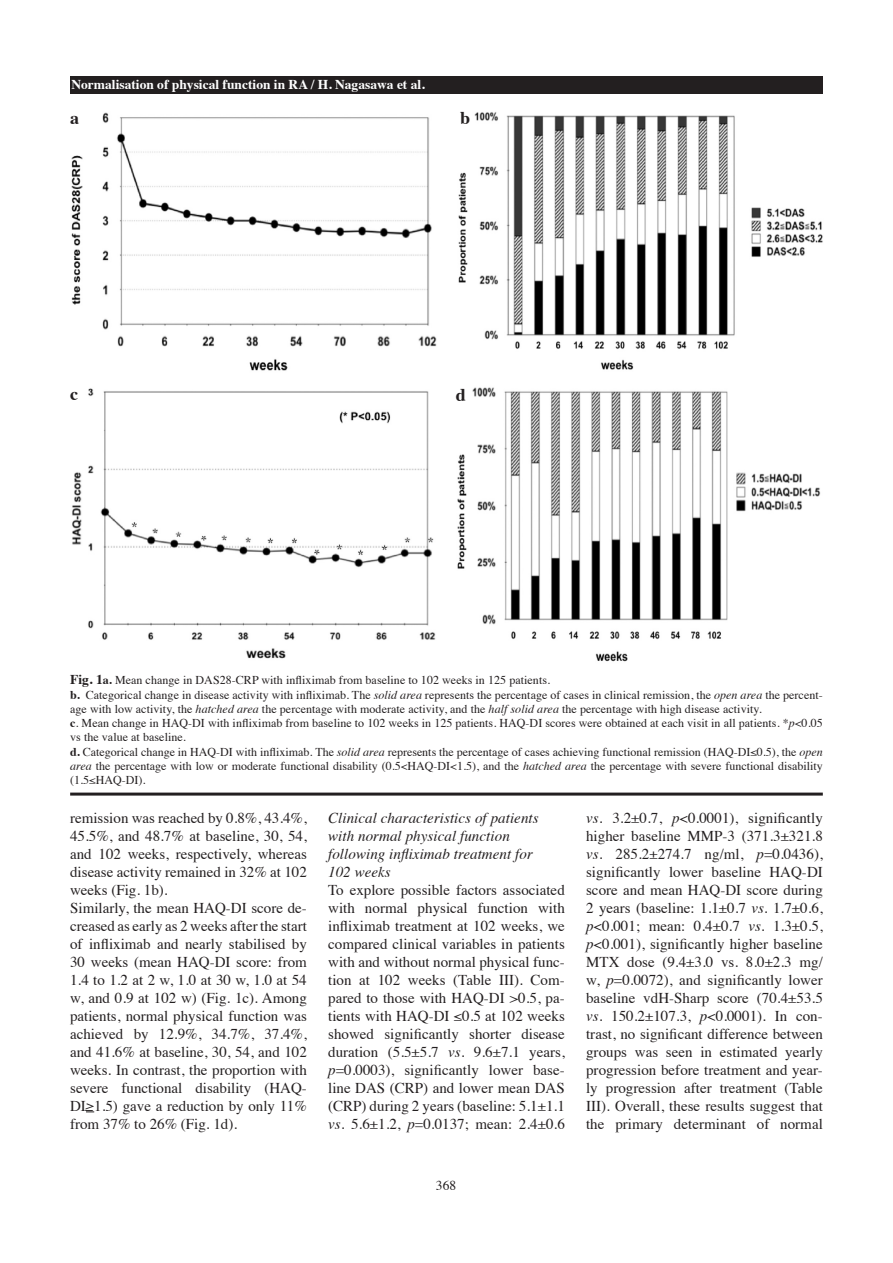
<style>
.page{position:relative;width:893px;height:1263px;background:#fff}
.page>*{position:absolute;margin:0;border:0;box-sizing:border-box;transform-origin:0 0}
.t1{font:700 18px "Times";color:#231f20}
.t2{font:15px/18px "Times";color:#231f20;text-align:justify}
.t3{font:italic 15px/18px "Times";letter-spacing:.005em;color:#231f20}
.t4{font:700 13.5px "Times";color:#fff}
.t5{font:13.5px "Times";color:#231f20}
.t6{font:12px/14.2px "Times";letter-spacing:.005em;color:#231f20}
.s1{font-weight:700;font-size:13.5px}
.s2{font-weight:700}
.s3{font-style:italic}
</style>
<div class="page">
<div style="left:70px;top:77px;width:753px;height:17px;background:#231f20"></div>
<img style="left:71px;top:112px;width:366px;height:259px">
<img style="left:458px;top:112px;width:365px;height:258px">
<img style="left:72px;top:388px;width:364px;height:271px">
<img style="left:457px;top:387px;width:364px;height:275px">
<hr style="left:70px;top:792px;width:753px;height:3px;background:#231f20">
<p class="t4" style="left:71px;top:71px;width:355px">Normalisation of physical function in RA / H. Nagasawa et al.</p>
<p class="t1" style="left:70px;top:101px;width:10px">a</p>
<p class="t1" style="left:460px;top:101px;width:12px">b</p>
<p class="t1" style="left:70px;top:377px;width:9px">c</p>
<p class="t1" style="left:456px;top:378px;width:12px">d</p>
<p class="t6" style="left:70px;top:672px;width:754px"><span class="s1">Fig. 1</span><span class="s2">a.</span> Mean change in DAS28-CRP with infliximab from baseline to 102 weeks in 125 patients.<br><span class="s2">b.</span> Categorical change in disease activity with infliximab. The <span class="s3">solid area</span> represents the percentage of cases in clinical remission, the <span class="s3">open area</span> the percent&shy;age with low activity, the <span class="s3">hatched area</span> the percentage with moderate activity, and the <span class="s3">half solid area</span> the percentage with high disease activity.<br><span class="s2">c</span>. Mean change in HAQ-DI with infliximab from baseline to 102 weeks in 125 patients. HAQ-DI scores were obtained at each visit in all patients. *<span class="s3">p</span>&lt;0.05 vs the value at baseline.<br><span class="s2">d.</span> Categorical change in HAQ-DI with infliximab<span class="s3">.</span> The <span class="s3">solid area</span> represents the percentage of cases achieving functional remission (HAQ-DI≤0.5), the <span class="s3">open area</span> the percentage with low or moderate functional disability (0.5&lt;HAQ-DI&lt;1.5), and the <span class="s3">hatched area</span> the percentage with severe functional disability (1.5≤HAQ-DI).</p>
<p class="t2" style="left:70px;top:807px;width:238px;text-align:left">remission was reached by 0.8%, 43.4%, 45.5%, and 48.7% at baseline, 30, 54, and 102 weeks, respectively, whereas disease activity remained in 32% at 102 weeks (Fig. 1b).<br>Similarly, the mean HAQ-DI score de&shy;creased as early as 2 weeks after the start of infliximab and nearly stabilised by 30 weeks (mean HAQ-DI score: from 1.4 to 1.2 at 2 w, 1.0 at 30 w, 1.0 at 54 w, and 0.9 at 102 w) (Fig. 1c). Among patients, normal physical function was achieved by 12.9%, 34.7%, 37.4%, and 41.6% at baseline, 30, 54, and 102 weeks. In contrast, the proportion with severe functional disability (HAQ-DI<span class="s3">≥</span>1.5) gave a reduction by only 11% from 37% to 26% (Fig. 1d).</p>
<p class="t3" style="left:328px;top:808px;width:212px">Clinical characteristics of patients with normal physical function following infliximab treatment for<br>102 weeks</p>
<p class="t2" style="left:328px;top:879px;width:238px">To explore possible factors associated with normal physical function with infliximab treatment at 102 weeks, we compared clinical variables in patients with and without normal physical func&shy;tion at 102 weeks (Table III). Com&shy;pared to those with HAQ-DI &gt;0.5, pa&shy;tients with HAQ-DI ≤0.5 at 102 weeks showed significantly shorter disease duration (5.5±5.7 <span class="s3">vs.</span> 9.6±7.1 years, <span class="s3">p</span>=0.0003), significantly lower base&shy;line DAS (CRP) and lower mean DAS (CRP) during 2 years (baseline: 5.1±1.1 <span class="s3">vs</span>. 5.6±1.2, <span class="s3">p</span>=0.0137; mean: 2.4±0.6</p>
<p class="t5" style="left:436px;top:1172px;width:22px">368</p>
<p class="t2" style="left:586px;top:807px;width:238px"><span class="s3">vs.</span> 3.2±0.7, <span class="s3">p</span>&lt;0.0001), significantly higher baseline MMP-3 (371.3±321.8 <span class="s3">vs</span>. 285.2±274.7 ng/ml, <span class="s3">p</span>=0.0436), significantly lower baseline HAQ-DI score and mean HAQ-DI score during 2 years (baseline: 1.1±0.7 <span class="s3">vs.</span> 1.7±0.6, <span class="s3">p</span>&lt;0.001; mean: 0.4±0.7 <span class="s3">vs</span>. 1.3±0.5, <span class="s3">p</span>&lt;0.001), significantly higher baseline MTX dose (9.4±3.0 vs. 8.0±2.3 mg/ w, <span class="s3">p</span>=0.0072), and significantly lower baseline vdH-Sharp score (70.4±53.5 <span class="s3">vs</span>. 150.2±107.3, <span class="s3">p</span>&lt;0.0001). In con&shy;trast, no significant difference between groups was seen in estimated yearly progression before treatment and year&shy;ly progression after treatment (Table III). Overall, these results suggest that the primary determinant of normal</p>
</div>
